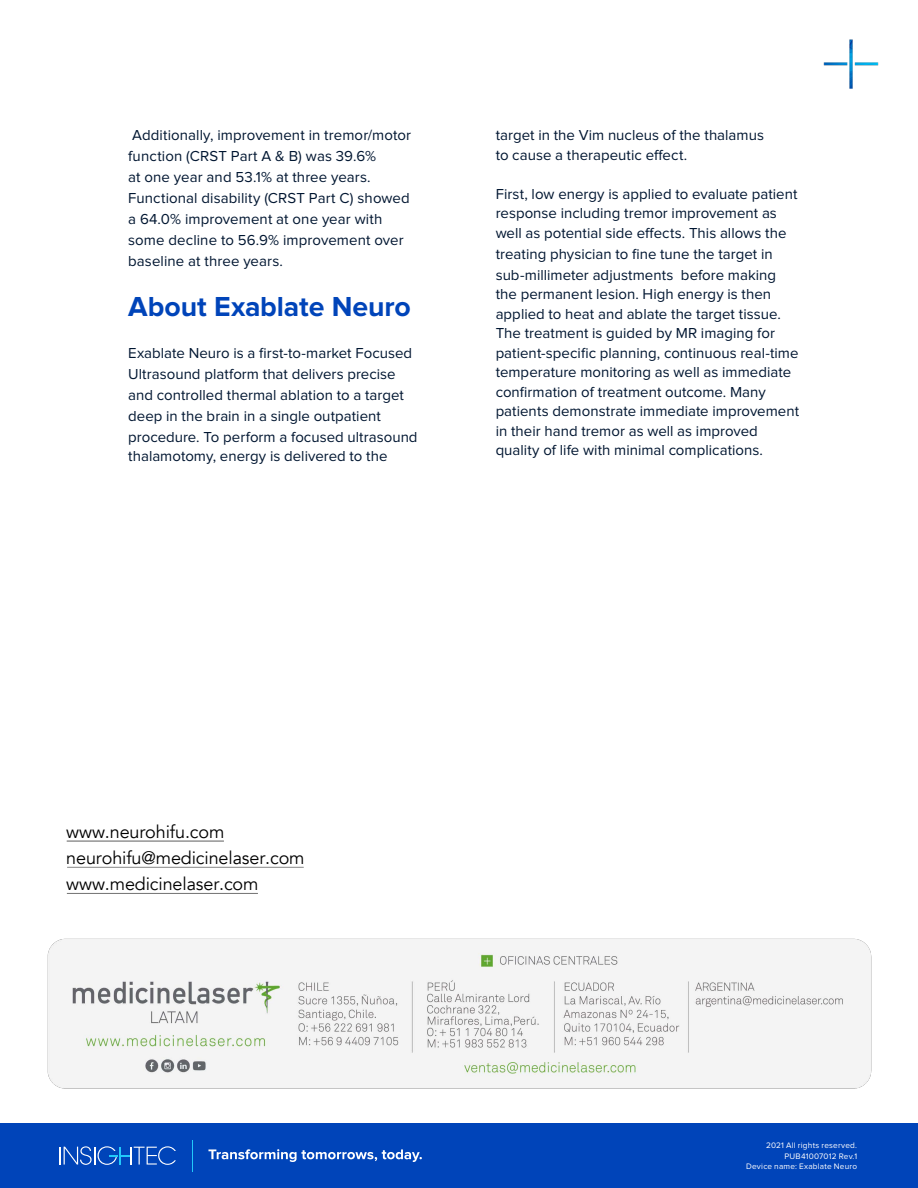
<style>
.page{position:relative;width:918px;height:1188px;background:#fff}
.page>*{position:absolute;margin:0;border:0;box-sizing:border-box;transform-origin:0 0}
.t1{font:700 28.5px "Proxima Nova";letter-spacing:-.005em;color:#0044b9}
.t2{font:18px/26.1px "Avenir";letter-spacing:-.005em;color:#000}
.t3{font:15px/21px "Proxima Nova";color:#001631}
.t4{font:8.25px "Proxima Nova";letter-spacing:.025em;color:#fff}
</style>
<div class="page">
<div style="left:0;top:1123px;width:918px;height:65px;background:#0044b9"></div>
<hr style="left:192px;top:1140px;width:1px;height:32px;background:#21c9fa">
<svg style="left:60px;top:1146px;width:116px;height:19px"></svg>
<svg style="left:208px;top:1149px;width:214px;height:13px"></svg>
<img style="left:823px;top:39px;width:56px;height:50px">
<img style="left:47px;top:938px;width:825px;height:151px">
<hr style="left:67px;top:893px;width:191px;height:1px;background:#000">
<hr style="left:67px;top:867px;width:237px;height:1px;background:#000">
<hr style="left:67px;top:841px;width:157px;height:1px;background:#000">
<p class="t3" style="left:128px;top:125px;width:284px">Additionally, improvement in tremor/motor function (CRST Part A &amp; B) was 39.6%<br>at one year and 53.1% at three years.<br>Functional disability (CRST Part C) showed a 64.0% improvement at one year with some decline to 56.9% improvement over baseline at three years.</p>
<p class="t1" style="left:128px;top:290px;width:284px">About Exablate Neuro</p>
<p class="t3" style="left:128px;top:342px;width:291px">Exablate Neuro is a first-to-market Focused Ultrasound platform that delivers precise and controlled thermal ablation to a target deep in the brain in a single outpatient procedure. To perform a focused ultrasound</p>
<p class="t3" style="left:128px;top:446px;width:261px">thalamotomy, energy is delivered to the</p>
<p class="t3" style="left:496px;top:126px;width:270px;line-height:19.5px">target in the Vim nucleus of the thalamus to cause a therapeutic effect.</p>
<p class="t3" style="left:496px;top:184px;width:303px;line-height:19.5px">First, low energy is applied to evaluate patient response including tremor improvement as well as potential side effects. This allows the</p>
<p class="t3" style="left:496px;top:243px;width:282px">treating physician to fine tune the target in sub-millimeter adjustments before making</p>
<p class="t3" style="left:496px;top:285px;width:305px;line-height:19.5px">the permanent lesion. High energy is then applied to heat and ablate the target tissue.<br>The treatment is guided by MR imaging for patient-specific planning, continuous real-time temperature monitoring as well as immediate confirmation of treatment outcome. Many patients demonstrate immediate improvement in their hand tremor as well as improved quality of life with minimal complications.</p>
<p class="t2" style="left:66px;top:819px;width:240px">www.neurohifu.com neurohifu@medicinelaser.com www.medicinelaser.com</p>
<p class="t4" style="left:766px;top:1141px;width:92px">2021 All rights reserved.</p>
<p class="t4" style="left:785px;top:1152px;width:74px">PUB41007012 Rev.1</p>
<p class="t4" style="left:746px;top:1162px;width:112px">Device name: Exablate Neuro</p>
</div>
